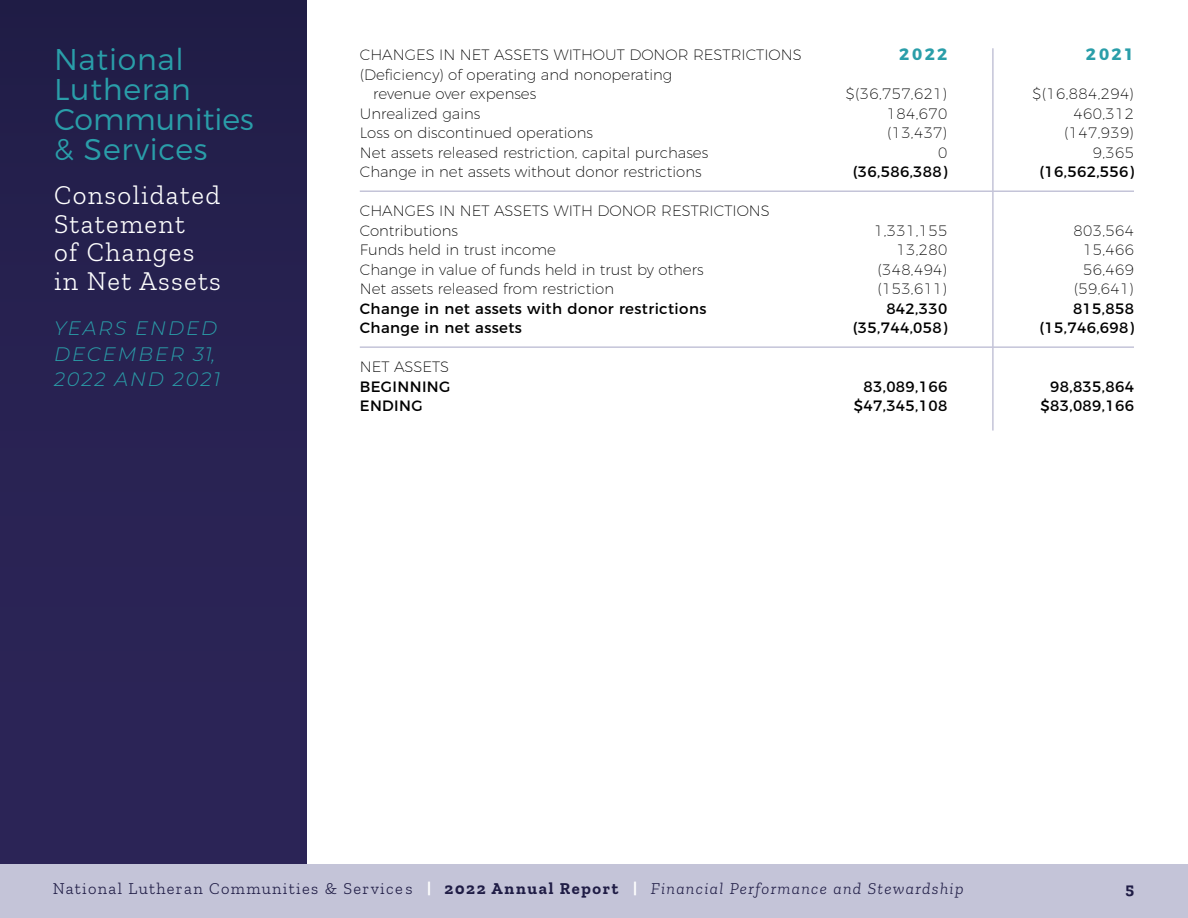
<style>
.page{position:relative;width:1188px;height:918px;background:#fff}
.page>*{position:absolute;margin:0;border:0;box-sizing:border-box;transform-origin:0 0}
.t1{font:300 30px/30px "Montserrat";letter-spacing:.025em;color:#2a9ea9}
.t2{font:300 27px/28.5px "Zilla Slab";letter-spacing:.05em;color:#fff}
.t3{font:italic 300 19.5px/25.5px "Montserrat";letter-spacing:.1em;color:#2a9ea9}
.t4{font:300 16.5px "Zilla Slab";letter-spacing:.08em;color:#1f1c45}
.t5{font:700 16.5px "Montserrat";letter-spacing:.145em;color:#2a9ea9}
.t6{font:700 16.5px "Zilla Slab";color:#1f1c45}
.t7{font:200 15px/19.5px "Montserrat";color:#000}
.t8{font:15px/19.5px "Montserrat";letter-spacing:.025em;color:#000;text-align:right}
.t9{font:200 15px/19.5px "Montserrat";letter-spacing:.025em;color:#000;text-align:right}
.s1{font-weight:700;color:#fff}
.s2{font-weight:700}
.s3{font-style:italic}
</style>
<div class="page">
<div style="left:0;top:0;width:306px;height:865px;background:#292253"></div>
<hr style="left:360px;top:190px;width:774px;height:2px;background:#c4c4d8">
<hr style="left:992px;top:48px;width:2px;height:383px;background:#c4c4d8">
<hr style="left:360px;top:346px;width:774px;height:2px;background:#c4c4d8">
<div style="left:0;top:864px;width:1188px;height:54px;background:#c4c4d8"></div>
<h1 class="t1" style="left:54px;top:42px;width:201px">National<br>Lutheran<br>Communities &amp; Services</h1>
<h2 class="t2" style="left:54px;top:181px;width:168px">Consolidated<br>Statement<br>of Changes in Net Assets</h2>
<h3 class="t3" style="left:54px;top:315px;width:168px">YEARS ENDED<br>DECEMBER 31,<br>2022 AND 2021</h3>
<p class="t7" style="left:360px;top:44px;width:443px">CHANGES IN NET ASSETS WITHOUT DONOR RESTRICTIONS</p>
<p class="t7" style="left:360px;top:63px;width:314px">(Deficiency) of operating and nonoperating</p>
<p class="t7" style="left:373px;top:83px;width:165px">revenue over expenses</p>
<p class="t7" style="left:360px;top:102px;width:122px">Unrealized gains</p>
<p class="t7" style="left:360px;top:122px;width:235px">Loss on discontinued operations</p>
<p class="t7" style="left:360px;top:141px;width:350px">Net assets released restriction, capital purchases</p>
<p class="t7" style="left:360px;top:161px;width:343px">Change in net assets without donor restrictions</p>
<p class="t7" style="left:360px;top:200px;width:412px">CHANGES IN NET ASSETS WITH DONOR RESTRICTIONS Contributions<br>Funds held in trust income<br>Change in value of funds held in trust by others<br>Net assets released from restriction</p>
<p class="t8" style="left:360px;top:297px;width:348px;text-align:left">Change in net assets with donor restrictions<br>Change in net assets</p>
<p class="t7" style="left:360px;top:356px;width:91px">NET ASSETS</p>
<p class="t8" style="left:360px;top:375px;width:92px;text-align:left">BEGINNING<br>ENDING</p>
<p class="t5" style="left:899px;top:41px;width:50px">2022</p>
<p class="t9" style="left:846px;top:83px;width:103px">$(36,757,621)<br>184,670 (13,437)<br>0</p>
<p class="t8" style="left:853px;top:161px;width:96px">(36,586,388)</p>
<p class="t9" style="left:874px;top:219px;width:75px">1,331,155<br>13,280 (348,494) (153,611)</p>
<p class="t8" style="left:853px;top:297px;width:96px">842,330 (35,744,058)</p>
<p class="t8" style="left:854px;top:375px;width:95px">83,089,166 $47,345,108</p>
<p class="t5" style="left:1086px;top:41px;width:50px">2021</p>
<p class="t9" style="left:1032px;top:83px;width:103px">$(16,884,294)<br>460,312 (147,939)<br>9,365</p>
<p class="t8" style="left:1039px;top:161px;width:96px">(16,562,556)</p>
<p class="t9" style="left:1074px;top:219px;width:62px">803,564<br>15,466<br>56,469 (59,641)</p>
<p class="t8" style="left:1039px;top:297px;width:96px">815,858 (15,746,698)</p>
<p class="t8" style="left:1040px;top:375px;width:95px">98,835,864 $83,089,166</p>
<p class="t4" style="left:53px;top:879px;width:912px">National Lutheran Communities &amp; Services <span class="s1">|</span> <span class="s2">2022 Annual Report</span> <span class="s1">|</span> <span class="s3">Financial Performance and Stewardship</span></p>
<p class="t6" style="left:1125px;top:879px;width:10px">5</p>
</div>
